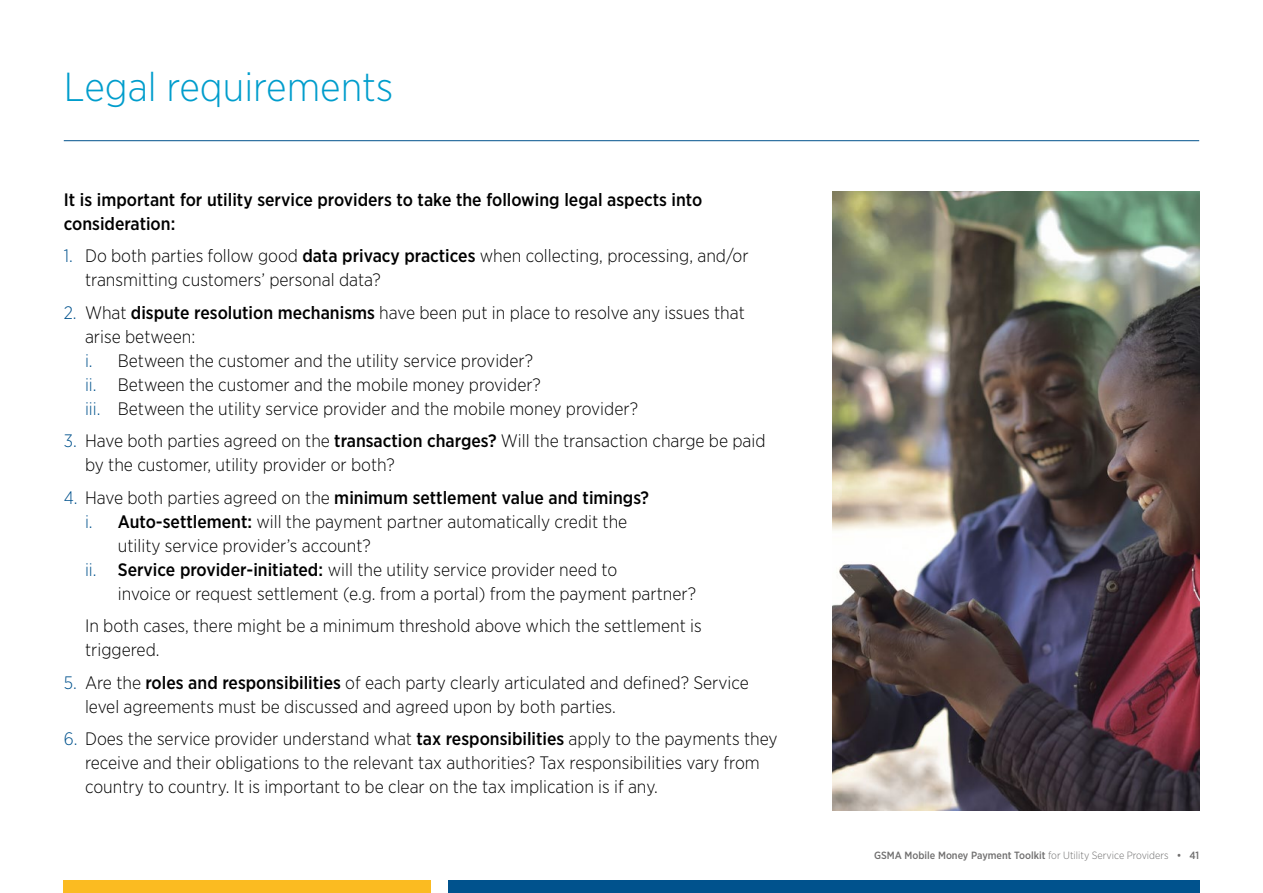
<style>
.page{position:relative;width:1263px;height:893px;background:#fff}
.page>*{position:absolute;margin:0;border:0;box-sizing:border-box;transform-origin:0 0}
.t1{font:300 40.5px "Gotham Narrow";color:#009dcc}
.t2{font:300 18px/24px "Gotham Narrow";color:#000}
.t3{font:500 18px/24px "Gotham Narrow";color:#000}
.t4{font:500 10.5px "Gotham Narrow";color:#706f6f}
.s1{color:#00528d}
.s2{font-weight:500}
.s3{font-weight:300;color:#00528d}
.s4{font-weight:300}
</style>
<div class="page">
<hr style="left:64px;top:140px;width:1135px;height:1px;background:#00528d">
<div style="left:448px;top:880px;width:751px;height:13px;background:#00528d"></div>
<div style="left:64px;top:880px;width:367px;height:13px;background:#fbbb21"></div>
<img style="left:832px;top:191px;width:367px;height:619px">
<p class="t1" style="left:64px;top:62px;width:331px">Legal requirements</p>
<p class="t3" style="left:64px;top:187px;width:640px">It is important for utility service providers to take the following legal aspects into consideration:</p>
<p class="t2" style="left:85px;top:243px;width:665px;text-indent:-21px"><span class="s1">1.</span> Do both parties follow good <span class="s2">data privacy practices</span> when collecting, processing, and/or transmitting customers’ personal data?</p>
<p class="t2" style="left:85px;top:300px;width:661px;text-indent:-21px"><span class="s1">2.</span> What <span class="s2">dispute resolution mechanisms</span> have been put in place to resolve any issues that arise between:<br><span class="s1">i.</span> Between the customer and the utility service provider?<br><span class="s1">ii.</span> Between the customer and the mobile money provider?<br><span class="s1">iii.</span> Between the utility service provider and the mobile money provider?</p>
<p class="t2" style="left:85px;top:428px;width:682px;text-indent:-21px"><span class="s1">3.</span> Have both parties agreed on the <span class="s2">transaction charges?</span> Will the transaction charge be paid by the customer, utility provider or both?</p>
<p class="t3" style="left:64px;top:485px;width:587px"><span class="s3">4.</span> <span class="s4">Have both parties agreed on the</span> minimum settlement value and timings?</p>
<p class="t2" style="left:85px;top:509px;width:544px"><span class="s1">i.</span> <span class="s2">Auto-settlement:</span> will the payment partner automatically credit the</p>
<p class="t2" style="left:118px;top:533px;width:255px">utility service provider’s account?</p>
<p class="t2" style="left:85px;top:557px;width:534px"><span class="s1">ii.</span> <span class="s2">Service provider-initiated:</span> will the utility service provider need to</p>
<p class="t2" style="left:118px;top:581px;width:580px">invoice or request settlement (e.g. from a portal) from the payment partner?</p>
<p class="t2" style="left:85px;top:613px;width:618px">In both cases, there might be a minimum threshold above which the settlement is triggered.</p>
<p class="t2" style="left:85px;top:670px;width:665px;text-indent:-21px"><span class="s1">5.</span> Are the <span class="s2">roles and responsibilities</span> of each party clearly articulated and defined? Service level agreements must be discussed and agreed upon by both parties.</p>
<p class="t2" style="left:85px;top:727px;width:694px;text-indent:-21px"><span class="s1">6.</span> Does the service provider understand what <span class="s2">tax responsibilities</span> apply to the payments they receive and their obligations to the relevant tax authorities? Tax responsibilities vary from country to country. It is important to be clear on the tax implication is if any.</p>
<p class="t4" style="left:874px;top:848px;width:327px">GSMA Mobile Money Payment Toolkit <span class="s4">for Utility Service Providers</span> • 41</p>
</div>
